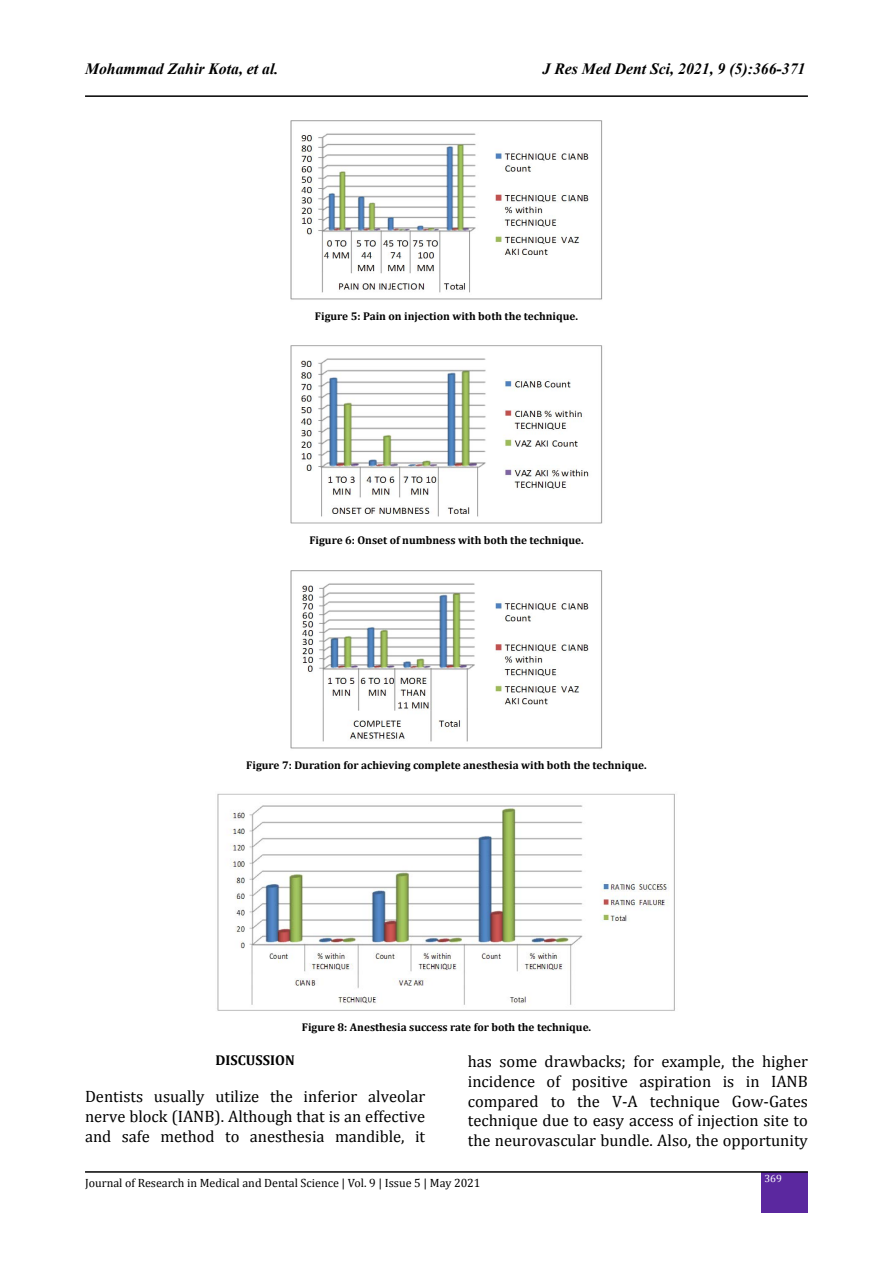
<style>
.page{position:relative;width:893px;height:1263px;background:#fff}
.page>*{position:absolute;margin:0;border:0;box-sizing:border-box;transform-origin:0 0}
.t1{font:16.5px/19.8px "Cambria";color:#000;text-align:justify}
.t2{font:italic 700 15.75px "Times New Roman";color:#000}
.t3{font:700 14.25px "Cambria";color:#000}
.t4{font:12px "Cambria";color:#000}
.t5{font:700 11.25px "Cambria";color:#000}
.t6{font:10.5px "Cambria";color:#fff}
</style>
<div class="page">
<hr style="left:85px;top:95px;width:723px;height:2px;background:#000">
<div style="left:762px;top:1172px;width:46px;height:41px;background:#5b289f"></div>
<hr style="left:85px;top:1171px;width:723px;height:2px;background:#000">
<img style="left:290px;top:120px;width:313px;height:180px">
<img style="left:290px;top:345px;width:313px;height:179px">
<img style="left:290px;top:570px;width:313px;height:179px">
<img style="left:217px;top:793px;width:458px;height:218px">
<p class="t2" style="left:85px;top:58px;width:195px">Mohammad Zahir Kota, et al.</p>
<p class="t2" style="left:543px;top:58px;width:264px">J Res Med Dent Sci, 2021, 9 (5):366-371</p>
<p class="t5" style="left:315px;top:308px;width:265px">Figure 5: Pain on injection with both the technique.</p>
<p class="t5" style="left:309px;top:532px;width:276px">Figure 6: Onset of numbness with both the technique.</p>
<p class="t5" style="left:246px;top:757px;width:402px">Figure 7: Duration for achieving complete anesthesia with both the technique.</p>
<p class="t5" style="left:302px;top:1019px;width:291px">Figure 8: Anesthesia success rate for both the technique.</p>
<p class="t3" style="left:215px;top:1050px;width:81px">DISCUSSION</p>
<p class="t1" style="left:85px;top:1086px;width:342px">Dentists usually utilize the inferior alveolar nerve block (IANB). Although that is an effective and safe method to anesthesia mandible, it</p>
<p class="t1" style="left:468px;top:1051px;width:342px">has some drawbacks; for example, the higher incidence of positive aspiration is in IANB compared to the V-A technique Gow-Gates technique due to easy access of injection site to the neurovascular bundle. Also, the opportunity</p>
<p class="t4" style="left:85px;top:1176px;width:397px">Journal of Research in Medical and Dental Science | Vol. 9 | Issue 5 | May 2021</p>
<p class="t6" style="left:764px;top:1172px;width:19px">369</p>
</div>
